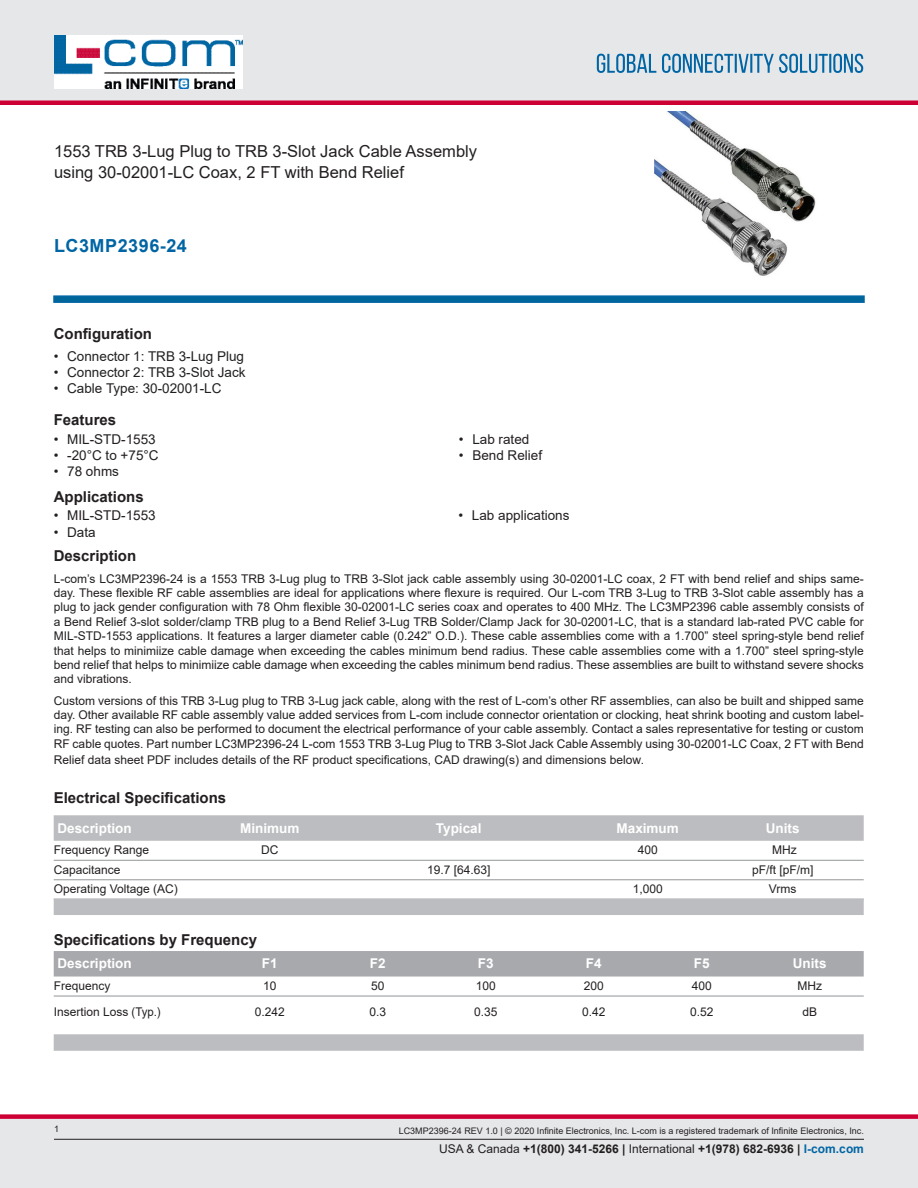
<style>
.page{position:relative;width:918px;height:1188px;background:#fff}
.page>*{position:absolute;margin:0;border:0;box-sizing:border-box;transform-origin:0 0}
.PN{font:700 18px "Arial";letter-spacing:.03em;color:#0065a4}
.Web_Description_Para{font:16.5px/21px "Arial";color:#231f20}
.Head1{font:700 15px "Arial";color:#231f20}
.LCOM_Table_Body_Low{font:700 15px "Arial";color:#231f20}
.t1{font:13.5px "Arial";color:#231f20}
.LCOM_Table_Header_Lo{font:700 13.5px "Arial";color:#fff}
.Table_Header_Frequen{font:700 13.5px "Arial";color:#fff}
.MarketingDescription{font:12px/14.4px "Arial";color:#231f20;text-align:justify}
.LCOM_Table_Body_Low-2{font:12px "Arial";color:#231f20}
.Table_Body_Frequency{font:12px "Arial";color:#231f20}
.t2{font:700 12px "Arial";color:#231f20}
.t3{font:9px "Arial";color:#231f20}
.s1{font-weight:400}
.s2{color:#0065a4}
</style>
<div class="page">
<svg style="left:53px;top:295px;width:812px;height:8px;background:#0f6ea3"></svg>
<img style="left:655px;top:111px;width:161px;height:165px">
<div style="left:54px;top:815px;width:810px;height:26px;background:#bcbdc0"></div>
<hr style="left:54px;top:860px;width:810px;height:1px;background:#939598">
<hr style="left:54px;top:880px;width:810px;height:1px;background:#939598">
<div style="left:54px;top:899px;width:810px;height:16px;background:#bcbdc0"></div>
<div style="left:54px;top:951px;width:810px;height:26px;background:#a8a9ad"></div>
<hr style="left:54px;top:996px;width:810px;height:1px;background:#939598">
<div style="left:54px;top:1034px;width:810px;height:17px;background:#bcbdc0"></div>
<div style="left:0;top:1119px;width:918px;height:69px;background:#e6e7e9"></div>
<div style="left:0;top:1114px;width:918px;height:5px;background:#c03"></div>
<div style="left:0;top:0;width:918px;height:102px;background:#e6e7e9"></div>
<div style="left:0;top:100px;width:918px;height:5px;background:#c03"></div>
<hr style="left:54px;top:1139px;width:810px;height:1px;background:#231f20">
<svg style="left:597px;top:54px;width:266px;height:19px"></svg>
<h1 class="Web_Description_Para" style="left:54px;top:141px;width:425px">1553 TRB 3-Lug Plug to TRB 3-Slot Jack Cable Assembly using 30-02001-LC Coax, 2 FT with Bend Relief</h1>
<p class="PN" style="left:54px;top:233px;width:134px">LC3MP2396-24</p>
<p class="Head1" style="left:54px;top:323px;width:100px">Configuration</p>
<p class="t1" style="left:54px;top:347px;width:192px">• Connector 1: TRB 3-Lug Plug</p>
<p class="t1" style="left:54px;top:363px;width:193px">• Connector 2: TRB 3-Slot Jack</p>
<p class="t1" style="left:54px;top:379px;width:169px">• Cable Type: 30-02001-LC</p>
<p class="Head1" style="left:54px;top:410px;width:64px">Features</p>
<p class="t1" style="left:54px;top:430px;width:104px">• MIL-STD-1553</p>
<p class="t1" style="left:54px;top:446px;width:106px">• -20°C to +75°C</p>
<p class="t1" style="left:54px;top:462px;width:67px">• 78 ohms</p>
<p class="Head1" style="left:54px;top:486px;width:92px">Applications</p>
<p class="t1" style="left:54px;top:506px;width:104px">• MIL-STD-1553</p>
<p class="t1" style="left:54px;top:523px;width:44px">• Data</p>
<p class="t1" style="left:459px;top:430px;width:72px">• Lab rated</p>
<p class="t1" style="left:459px;top:446px;width:85px">• Bend Relief</p>
<p class="t1" style="left:458px;top:506px;width:113px">• Lab applications</p>
<p class="Head1" style="left:54px;top:546px;width:84px">Description</p>
<p class="MarketingDescription" style="left:54px;top:571px;width:812px">L-com’s LC3MP2396-24 is a 1553 TRB 3-Lug plug to TRB 3-Slot jack cable assembly using 30-02001-LC coax, 2 FT with bend relief and ships same&shy;day. These flexible RF cable assemblies are ideal for applications where flexure is required. Our L-com TRB 3-Lug to TRB 3-Slot cable assembly has a plug to jack gender configuration with 78 Ohm flexible 30-02001-LC series coax and operates to 400 MHz. The LC3MP2396 cable assembly consists of a Bend Relief 3-slot solder/clamp TRB plug to a Bend Relief 3-Lug TRB Solder/Clamp Jack for 30-02001-LC, that is a standard lab-rated PVC cable for MIL-STD-1553 applications. It features a larger diameter cable (0.242” O.D.). These cable assemblies come with a 1.700” steel spring-style bend relief that helps to minimiize cable damage when exceeding the cables minimum bend radius. These cable assemblies come with a 1.700” steel spring-style bend relief that helps to minimiize cable damage when exceeding the cables minimum bend radius. These assemblies are built to withstand severe shocks and vibrations.</p>
<p class="MarketingDescription" style="left:54px;top:693px;width:811px">Custom versions of this TRB 3-Lug plug to TRB 3-Lug jack cable, along with the rest of L-com’s other RF assemblies, can also be built and shipped same day. Other available RF cable assembly value added services from L-com include connector orientation or clocking, heat shrink booting and custom label&shy;ing. RF testing can also be performed to document the electrical performance of your cable assembly. Contact a sales representative for testing or custom RF cable quotes. Part number LC3MP2396-24 L-com 1553 TRB 3-Lug Plug to TRB 3-Slot Jack Cable Assembly using 30-02001-LC Coax, 2 FT with Bend</p>
<p class="MarketingDescription" style="left:54px;top:752px;width:592px">Relief data sheet PDF includes details of the RF product specifications, CAD drawing(s) and dimensions below.</p>
<p class="Head1" style="left:54px;top:787px;width:174px">Electrical Specifications</p>
<p class="LCOM_Table_Header_Lo" style="left:57px;top:818px;width:76px">Description</p>
<p class="LCOM_Table_Header_Lo" style="left:240px;top:818px;width:61px">Minimum</p>
<p class="LCOM_Table_Header_Lo" style="left:436px;top:818px;width:47px">Typical</p>
<p class="LCOM_Table_Header_Lo" style="left:617px;top:818px;width:64px">Maximum</p>
<p class="LCOM_Table_Header_Lo" style="left:766px;top:818px;width:35px">Units</p>
<p class="LCOM_Table_Body_Low-2" style="left:54px;top:842px;width:97px">Frequency Range</p>
<p class="LCOM_Table_Body_Low-2" style="left:261px;top:842px;width:19px">DC</p>
<p class="LCOM_Table_Body_Low-2" style="left:638px;top:842px;width:22px">400</p>
<p class="LCOM_Table_Body_Low-2" style="left:772px;top:842px;width:26px">MHz</p>
<p class="LCOM_Table_Body_Low-2" style="left:54px;top:861px;width:68px">Capacitance</p>
<p class="LCOM_Table_Body_Low-2" style="left:427px;top:861px;width:65px">19.7 [64.63]</p>
<p class="LCOM_Table_Body_Low-2" style="left:752px;top:861px;width:63px">pF/ft [pF/m]</p>
<p class="LCOM_Table_Body_Low-2" style="left:54px;top:881px;width:126px">Operating Voltage (AC)</p>
<p class="LCOM_Table_Body_Low-2" style="left:633px;top:881px;width:32px">1,000</p>
<p class="LCOM_Table_Body_Low-2" style="left:769px;top:881px;width:29px">Vrms</p>
<p class="LCOM_Table_Body_Low" style="left:54px;top:929px;width:205px">Specifications by Frequency</p>
<p class="Table_Header_Frequen" style="left:57px;top:954px;width:76px">Description</p>
<p class="Table_Header_Frequen" style="left:262px;top:954px;width:17px">F1</p>
<p class="Table_Header_Frequen" style="left:370px;top:954px;width:17px">F2</p>
<p class="Table_Header_Frequen" style="left:478px;top:954px;width:17px">F3</p>
<p class="Table_Header_Frequen" style="left:586px;top:954px;width:17px">F4</p>
<p class="Table_Header_Frequen" style="left:694px;top:954px;width:17px">F5</p>
<p class="Table_Header_Frequen" style="left:793px;top:954px;width:35px">Units</p>
<p class="Table_Body_Frequency" style="left:54px;top:978px;width:58px">Frequency</p>
<p class="Table_Body_Frequency" style="left:263px;top:978px;width:15px">10</p>
<p class="Table_Body_Frequency" style="left:371px;top:978px;width:15px">50</p>
<p class="Table_Body_Frequency" style="left:476px;top:978px;width:22px">100</p>
<p class="Table_Body_Frequency" style="left:584px;top:978px;width:22px">200</p>
<p class="Table_Body_Frequency" style="left:692px;top:978px;width:22px">400</p>
<p class="Table_Body_Frequency" style="left:797px;top:978px;width:26px">MHz</p>
<p class="Table_Body_Frequency" style="left:54px;top:1003px;width:109px">Insertion Loss (Typ.)</p>
<p class="Table_Body_Frequency" style="left:255px;top:1003px;width:32px">0.242</p>
<p class="Table_Body_Frequency" style="left:369px;top:1003px;width:18px">0.3</p>
<p class="Table_Body_Frequency" style="left:474px;top:1003px;width:25px">0.35</p>
<p class="Table_Body_Frequency" style="left:582px;top:1003px;width:25px">0.42</p>
<p class="Table_Body_Frequency" style="left:690px;top:1003px;width:25px">0.52</p>
<p class="Table_Body_Frequency" style="left:802px;top:1003px;width:16px">dB</p>
<p class="t3" style="left:54px;top:1123px;width:7px">1</p>
<p class="t3" style="left:399px;top:1125px;width:467px">LC3MP2396-24 REV 1.0 | © 2020 Infinite Electronics, Inc. L-com is a registered trademark of Infinite Electronics, Inc.</p>
<p class="t2" style="left:439px;top:1140px;width:426px"><span class="s1">USA &amp; Canada</span> +1(800) 341-5266 | <span class="s1">International</span> +1(978) 682-6936 | <span class="s2">l-com.com</span></p>
</div>
